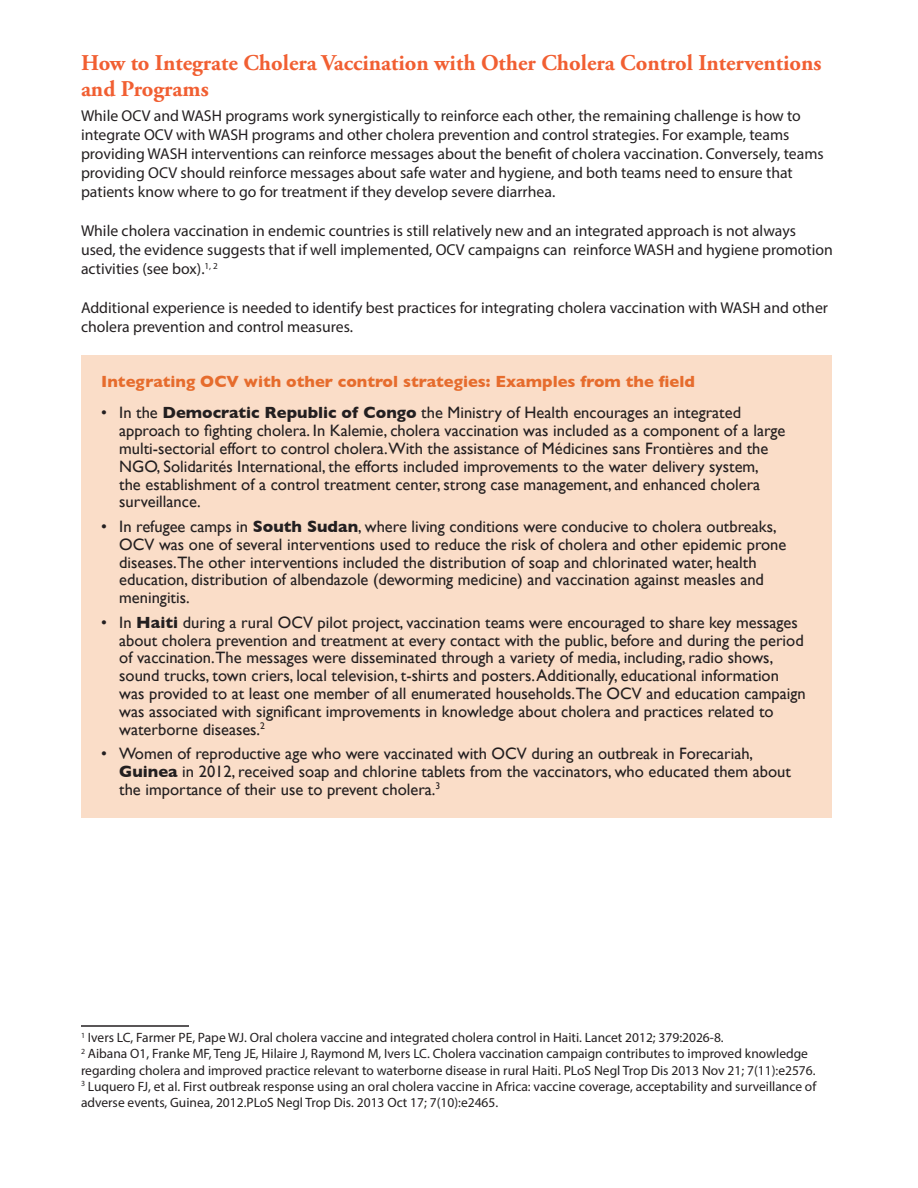
<style>
.page{position:relative;width:918px;height:1188px;background:#fff}
.page>*{position:absolute;margin:0;border:0;box-sizing:border-box;transform-origin:0 0}
.Header_1{font:700 22.5px/25.5px "Adobe Garamond Pro";color:#f15f32}
.t1{font:16.5px/17.9px "Gill Sans";color:#231f20}
.t2{font:700 16.5px "Gill Sans";color:#e66c2d}
.base{font:15.75px/18.9px "Myriad Pro";color:#231f20}
.footnote_text{font:13.5px/16.2px "Myriad Pro";color:#231f20}
.s1{font-weight:700}
</style>
<div class="page">
<div style="left:81px;top:355px;width:750px;height:463px;background:#faddc8"></div>
<hr style="left:81px;top:1025px;width:108px;height:2px;background:#231f20">
<p class="Header_1" style="left:81px;top:51px;width:742px">How to Integrate Cholera Vaccination with Other Cholera Control Interventions and Programs</p>
<p class="base" style="left:81px;top:106px;width:744px">While OCV and WASH programs work synergistically to reinforce each other, the remaining challenge is how to integrate OCV with WASH programs and other cholera prevention and control strategies. For example, teams providing WASH interventions can reinforce messages about the benefit of cholera vaccination. Conversely, teams providing OCV should reinforce messages about safe water and hygiene, and both teams need to ensure that patients know where to go for treatment if they develop severe diarrhea.</p>
<p class="base" style="left:81px;top:221px;width:753px">While cholera vaccination in endemic countries is still relatively new and an integrated approach is not always used, the evidence suggests that if well implemented, OCV campaigns can reinforce WASH and hygiene promotion activities (see box).<sup>1,</sup> <sup>2</sup></p>
<p class="base" style="left:81px;top:298px;width:749px">Additional experience is needed to identify best practices for integrating cholera vaccination with WASH and other cholera prevention and control measures.</p>
<p class="t2" style="left:101px;top:372px;width:595px">Integrating OCV with other control strategies: Examples from the field</p>
<p class="t1" style="left:119px;top:404px;width:668px;text-indent:-18px">• In the <span class="s1">Democratic Republic of Congo</span> the Ministry of Health encourages an integrated approach to fighting cholera. In Kalemie, cholera vaccination was included as a component of a large multi-sectorial effort to control cholera.With the assistance of Médicines sans Frontières and the NGO, Solidarités International, the efforts included improvements to the water delivery system,<br>the establishment of a control treatment center, strong case management, and enhanced cholera surveillance.</p>
<p class="t1" style="left:119px;top:517px;width:669px;text-indent:-18px">• In refugee camps in <span class="s1">South Sudan</span>, where living conditions were conducive to cholera outbreaks, OCV was one of several interventions used to reduce the risk of cholera and other epidemic prone diseases.The other interventions included the distribution of soap and chlorinated water, health education, distribution of albendazole (deworming medicine) and vaccination against measles and meningitis.</p>
<p class="t1" style="left:119px;top:613px;width:688px;text-indent:-18px">• In <span class="s1">Haiti</span> during a rural OCV pilot project, vaccination teams were encouraged to share key messages about cholera prevention and treatment at every contact with the public, before and during the period of vaccination.The messages were disseminated through a variety of media, including, radio shows, sound trucks, town criers, local television, t-shirts and posters. Additionally, educational information was provided to at least one member of all enumerated households.The OCV and education campaign was associated with significant improvements in knowledge about cholera and practices related to waterborne diseases.<sup>2</sup></p>
<p class="t1" style="left:119px;top:745px;width:673px;text-indent:-18px">• Women of reproductive age who were vaccinated with OCV during an outbreak in Forecariah,<br><span class="s1">Guinea</span> in 2012, received soap and chlorine tablets from the vaccinators, who educated them about the importance of their use to prevent cholera.<sup>3</sup></p>
<p class="footnote_text" style="left:81px;top:1029px;width:644px"><sup>1</sup> Ivers LC, Farmer PE, Pape WJ. Oral cholera vaccine and integrated cholera control in Haiti. Lancet 2012; 379:2026-8.</p>
<p class="footnote_text" style="left:81px;top:1046px;width:736px"><sup>2</sup> Aibana O1, Franke MF, Teng JE, Hilaire J, Raymond M, Ivers LC. Cholera vaccination campaign contributes to improved knowledge regarding cholera and improved practice relevant to waterborne disease in rural Haiti. PLoS Negl Trop Dis 2013 Nov 21; 7(11):e2576.</p>
<p class="footnote_text" style="left:81px;top:1078px;width:737px"><sup>3</sup> Luquero FJ, et al. First outbreak response using an oral cholera vaccine in Africa: vaccine coverage, acceptability and surveillance of adverse events, Guinea, 2012.PLoS Negl Trop Dis. 2013 Oct 17; 7(10):e2465.</p>
</div>
